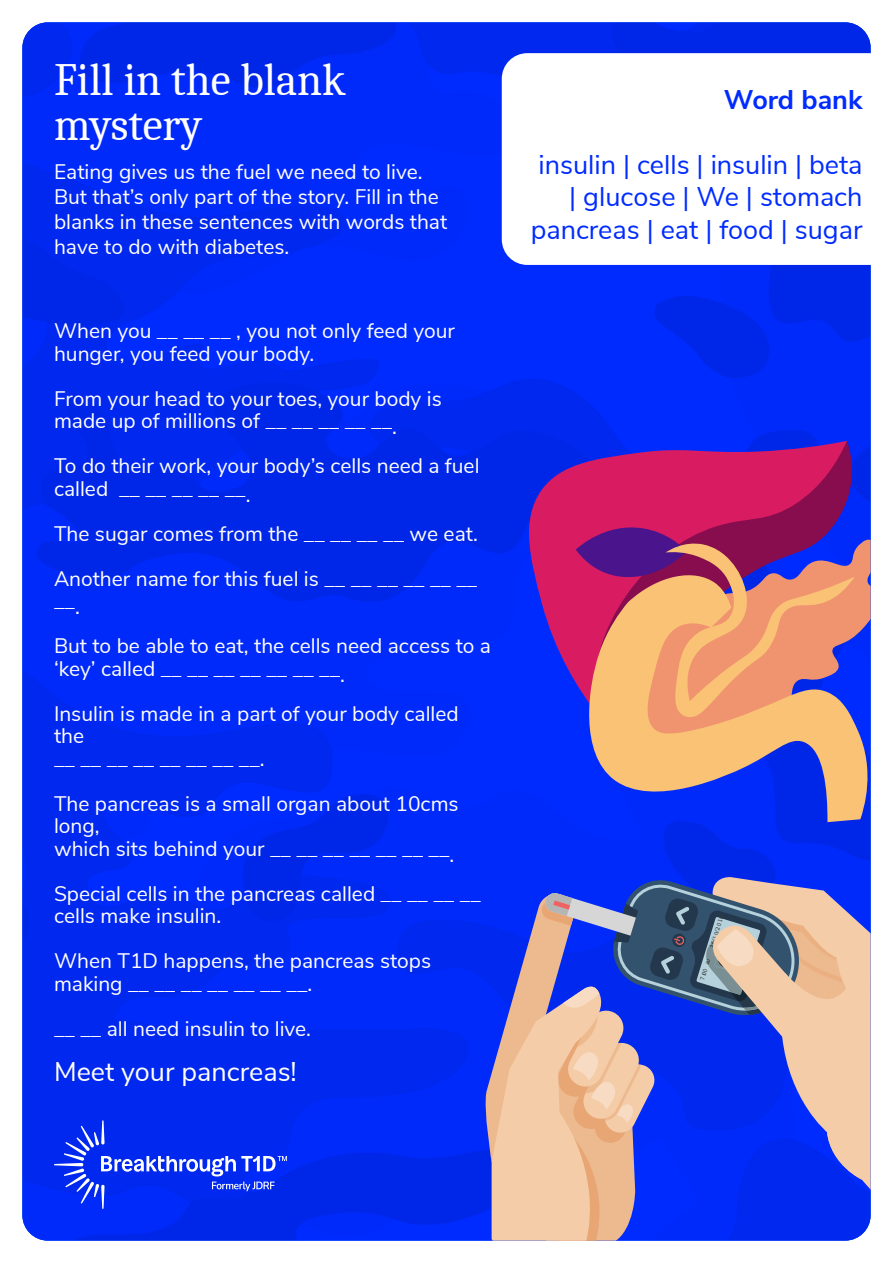
<style>
.page{position:relative;width:893px;height:1263px;background:#fff}
.page>*{position:absolute;margin:0;border:0;box-sizing:border-box;transform-origin:0 0}
.t1{font:45px/45px "Caladea";color:#fff}
.t2{font:27px/32.4px "Nunito Sans";color:#002bff;text-align:right}
.t3{font:27px "Nunito Sans";color:#fff}
.t4{font:700 27px "Nunito Sans";color:#002bff}
.t5{font:21px/22.5px "Nunito Sans";color:#fff}
.t6{font:6.75px "Courier";color:#383838}
.s1{color:#262626}
.s2{font-family:"Myriad Pro";color:#262626}
.s3{font-family:"Myriad Pro"}
</style>
<div class="page">
<img style="left:22px;top:22px;width:849px;height:1219px">
<svg style="left:502px;top:53px;width:369px;height:212px"></svg>
<svg style="left:862px;top:877px;width:9px;height:364px;background:#afa0c1"></svg>
<svg style="left:54px;top:1120px;width:233px;height:89px;background:#193df0"></svg>
<svg style="left:520px;top:441px;width:334px;height:273px;background:#6523b0"></svg>
<svg style="left:588px;top:441px;width:265px;height:82px;background:#b11b72"></svg>
<svg style="left:580px;top:568px;width:291px;height:254px;background:#8377b1"></svg>
<svg style="left:576px;top:523px;width:279px;height:196px;background:#c5757a"></svg>
<svg style="left:483px;top:876px;width:379px;height:365px;background:#7375c2"></svg>
<h1 class="t1" style="left:54px;top:56px;width:293px">Fill in the blank mystery</h1>
<p class="t5" style="left:54px;top:157px;width:395px;line-height:25.2px">Eating gives us the fuel we need to live.<br>But that’s only part of the story. Fill in the blanks in these sentences with words that have to do with diabetes.</p>
<p class="t5" style="left:54px;top:318px;width:402px">When you __ __ __ , you not only feed your hunger, you feed your body.</p>
<p class="t5" style="left:54px;top:386px;width:389px">From your head to your toes, your body is made up of millions of __ __ __ __ __.</p>
<p class="t5" style="left:54px;top:453px;width:427px">To do their work, your body’s cells need a fuel called __ __ __ __ __.</p>
<p class="t5" style="left:54px;top:509px;width:426px;line-height:45px">The sugar comes from the __ __ __ __ we eat.<br>Another name for this fuel is __ __ __ __ __ __</p>
<p class="t5" style="left:54px;top:577px;width:439px;line-height:45px">__.<br>But to be able to eat, the cells need access to a</p>
<p class="t5" style="left:54px;top:644px;width:406px;line-height:45px">‘key’ called __ __ __ __ __ __ __.<br>Insulin is made in a part of your body called</p>
<p class="t5" style="left:54px;top:723px;width:212px">the<br>__ __ __ __ __ __ __ __.</p>
<p class="t5" style="left:54px;top:791px;width:406px">The pancreas is a small organ about 10cms long,<br>which sits behind your __ __ __ __ __ __ __.</p>
<p class="t5" style="left:54px;top:881px;width:428px">Special cells in the pancreas called __ __ __ __ cells make insulin.</p>
<p class="t5" style="left:54px;top:948px;width:379px">When T1D happens, the pancreas stops making __ __ __ __ __ __ __.</p>
<p class="t5" style="left:54px;top:1016px;width:259px">__ __ all need insulin to live.</p>
<p class="t3" style="left:54px;top:1051px;width:244px">Meet your pancreas!</p>
<p class="t4" style="left:724px;top:80px;width:140px">Word bank</p>
<p class="t2" style="left:531px;top:147px;width:333px">insulin | cells | insulin | beta | glucose | We | stomach pancreas | eat | food | sugar</p>
<p class="t6" style="left:707px;top:947px;width:36px;rotate:-73deg"><span class="s1">26</span><span class="s2">/</span><span class="s1">1</span>0<span class="s3">/</span>2018</p>
<p class="t6" style="left:697px;top:979px;width:14px;rotate:-73deg">7:00</p>
</div>
